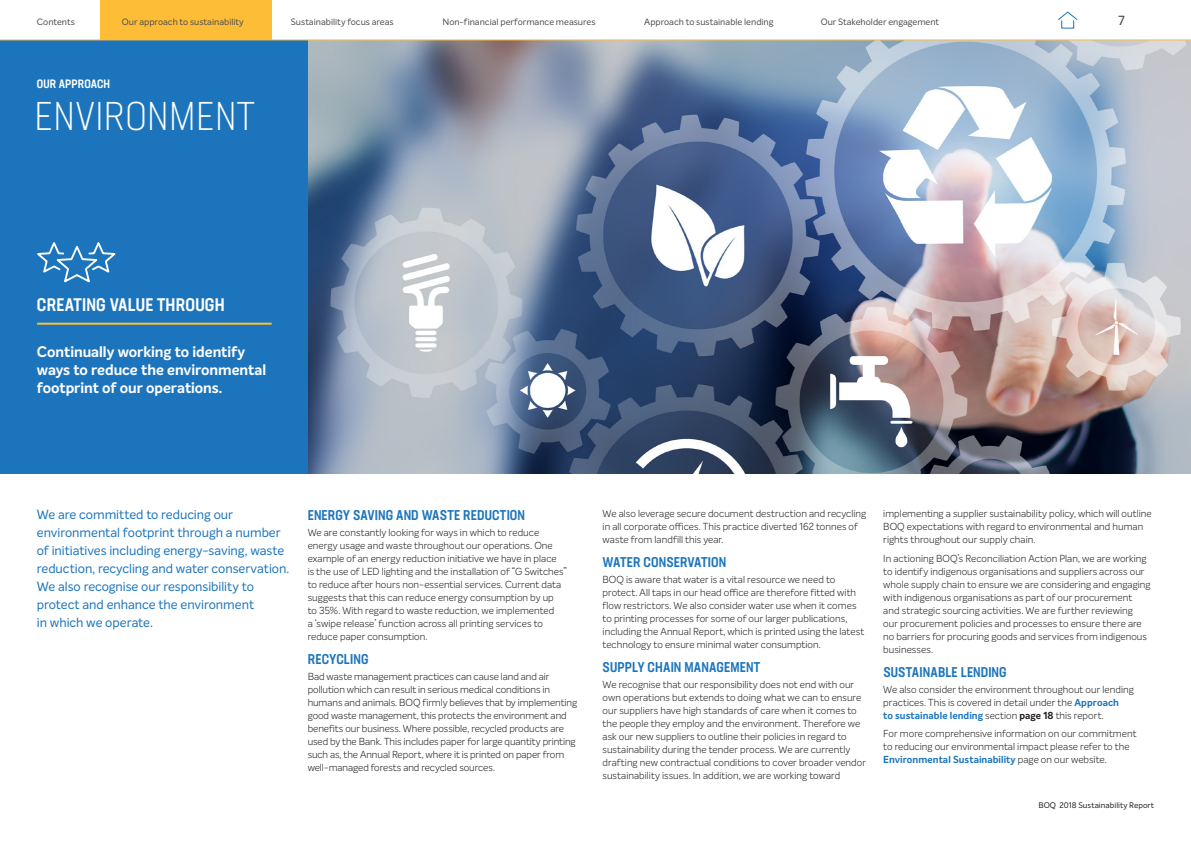
<style>
.page{position:relative;width:1191px;height:842px;background:#fff}
.page>*{position:absolute;margin:0;border:0;box-sizing:border-box;transform-origin:0 0}
.t1{font:300 condensed 40px "Neusa Next Pro";letter-spacing:.01em;color:#fff}
.t2{font:500 condensed 18px "Neusa Next Pro";letter-spacing:.01em;color:#fff}
.t3{font:700 15px/18px "Intelo";color:#fff}
.t4{font:500 condensed 14px "Neusa Next Pro";letter-spacing:.005em;color:#1c75bc}
.t5{font:13px/18px "Intelo";letter-spacing:-.005em;color:#1c75bc}
.t6{font:500 13px "Intelo";color:#4d4d4f}
.t7{font:500 condensed 12px "Neusa Next Pro";letter-spacing:.01em;color:#fff}
.t8{font:300 10px/13px "Intelo";letter-spacing:.005em;color:#231f20}
.t9{font:9px "Intelo";color:#4d4d4f}
.t10{font:8px "Intelo";letter-spacing:.005em;color:#231f20}
.s1{font-weight:700;color:#1c75bc}
.s2{font-weight:700}
</style>
<div class="page">
<div style="left:100px;top:0;width:172px;height:40px;background:#febd36"></div>
<img style="left:308px;top:41px;width:883px;height:433px">
<div style="left:0;top:40px;width:308px;height:434px;background:#1c75bc"></div>
<svg style="left:1058px;top:11px;width:20px;height:18px"></svg>
<hr style="left:37px;top:323px;width:235px;height:2px;background:#febd36">
<hr style="left:0;top:40px;width:1191px;height:1px;background:#febd36">
<svg style="left:37px;top:242px;width:79px;height:41px"></svg>
<p class="t9" style="left:37px;top:16px;width:40px">Contents</p>
<p class="t9" style="left:122px;top:16px;width:123px">Our approach to sustainability</p>
<p class="t9" style="left:291px;top:16px;width:104px">Sustainability focus areas</p>
<p class="t9" style="left:442px;top:16px;width:154px">Non-financial performance measures</p>
<p class="t9" style="left:644px;top:16px;width:131px">Approach to sustainable lending</p>
<p class="t9" style="left:820px;top:16px;width:120px">Our Stakeholder engagement</p>
<h3 class="t6" style="left:1118px;top:12px;width:8px">7</h3>
<p class="t7" style="left:37px;top:76px;width:75px">OUR APPROACH</p>
<h1 class="t1" style="left:34px;top:92px;width:222px">ENVIRONMENT</h1>
<h2 class="t2" style="left:37px;top:293px;width:189px">CREATING VALUE THROUGH</h2>
<h3 class="t3" style="left:37px;top:343px;width:231px">Continually working to identify ways to reduce the environmental footprint of our operations.</h3>
<p class="t5" style="left:37px;top:505px;width:254px">We are committed to reducing our environmental footprint through a number of initiatives including energy-saving, waste reduction, recycling and water conservation.<br>We also recognise our responsibility to protect and enhance the environment<br>in which we operate.</p>
<h3 class="t4" style="left:308px;top:506px;width:219px">ENERGY SAVING AND WASTE REDUCTION</h3>
<p class="t8" style="left:308px;top:526px;width:261px">We are constantly looking for ways in which to reduce energy usage and waste throughout our operations. One example of an energy reduction initiative we have in place<br>is the use of LED lighting and the installation of “G Switches” to reduce after hours non-essential services. Current data suggests that this can reduce energy consumption by up<br>to 35%. With regard to waste reduction, we implemented<br>a ‘swipe release’ function across all printing services to reduce paper consumption.</p>
<h3 class="t4" style="left:308px;top:650px;width:62px">RECYCLING</h3>
<p class="t8" style="left:308px;top:670px;width:271px">Bad waste management practices can cause land and air pollution which can result in serious medical conditions in humans and animals. BOQ firmly believes that by implementing good waste management, this protects the environment and benefits our business. Where possible, recycled products are used by the Bank. This includes paper for large quantity printing such as, the Annual Report, where it is printed on paper from well-managed forests and recycled sources.</p>
<p class="t8" style="left:602px;top:507px;width:265px">We also leverage secure document destruction and recycling in all corporate offices. This practice diverted 162 tonnes of waste from landfill this year.</p>
<h3 class="t4" style="left:602px;top:553px;width:125px">WATER CONSERVATION</h3>
<p class="t8" style="left:602px;top:573px;width:263px">BOQ is aware that water is a vital resource we need to protect. All taps in our head office are therefore fitted with flow restrictors. We also consider water use when it comes to printing processes for some of our larger publications, including the Annual Report, which is printed using the latest technology to ensure minimal water consumption.</p>
<h3 class="t4" style="left:602px;top:659px;width:159px">SUPPLY CHAIN MANAGEMENT</h3>
<p class="t8" style="left:602px;top:678px;width:265px">We recognise that our responsibility does not end with our own operations but extends to doing what we can to ensure our suppliers have high standards of care when it comes to the people they employ and the environment. Therefore we ask our new suppliers to outline their policies in regard to sustainability during the tender process. We are currently drafting new contractual conditions to cover broader vendor sustainability issues. In addition, we are working toward</p>
<p class="t8" style="left:883px;top:507px;width:270px">implementing a supplier sustainability policy, which will outline<br>BOQ expectations with regard to environmental and human rights throughout our supply chain.</p>
<p class="t8" style="left:883px;top:551px;width:269px">In actioning BOQ’s Reconciliation Action Plan, we are working to identify indigenous organisations and suppliers across our whole supply chain to ensure we are considering and engaging with indigenous organisations as part of our procurement and strategic sourcing activities. We are further reviewing<br>our procurement policies and processes to ensure there are no barriers for procuring goods and services from indigenous businesses.</p>
<h3 class="t4" style="left:883px;top:663px;width:125px">SUSTAINABLE LENDING</h3>
<p class="t8" style="left:883px;top:683px;width:252px">We also consider the environment throughout our lending practices. This is covered in detail under the <span class="s1">Approach<br>to sustainable lending</span> section <span class="s2">page 18</span> this report.</p>
<p class="t8" style="left:883px;top:727px;width:255px">For more comprehensive information on our commitment to reducing our environmental impact please refer to the<br><span class="s1">Environmental Sustainability</span> page on our website.</p>
<p class="t10" style="left:1038px;top:800px;width:117px">BOQ 2018 Sustainability Report</p>
</div>
